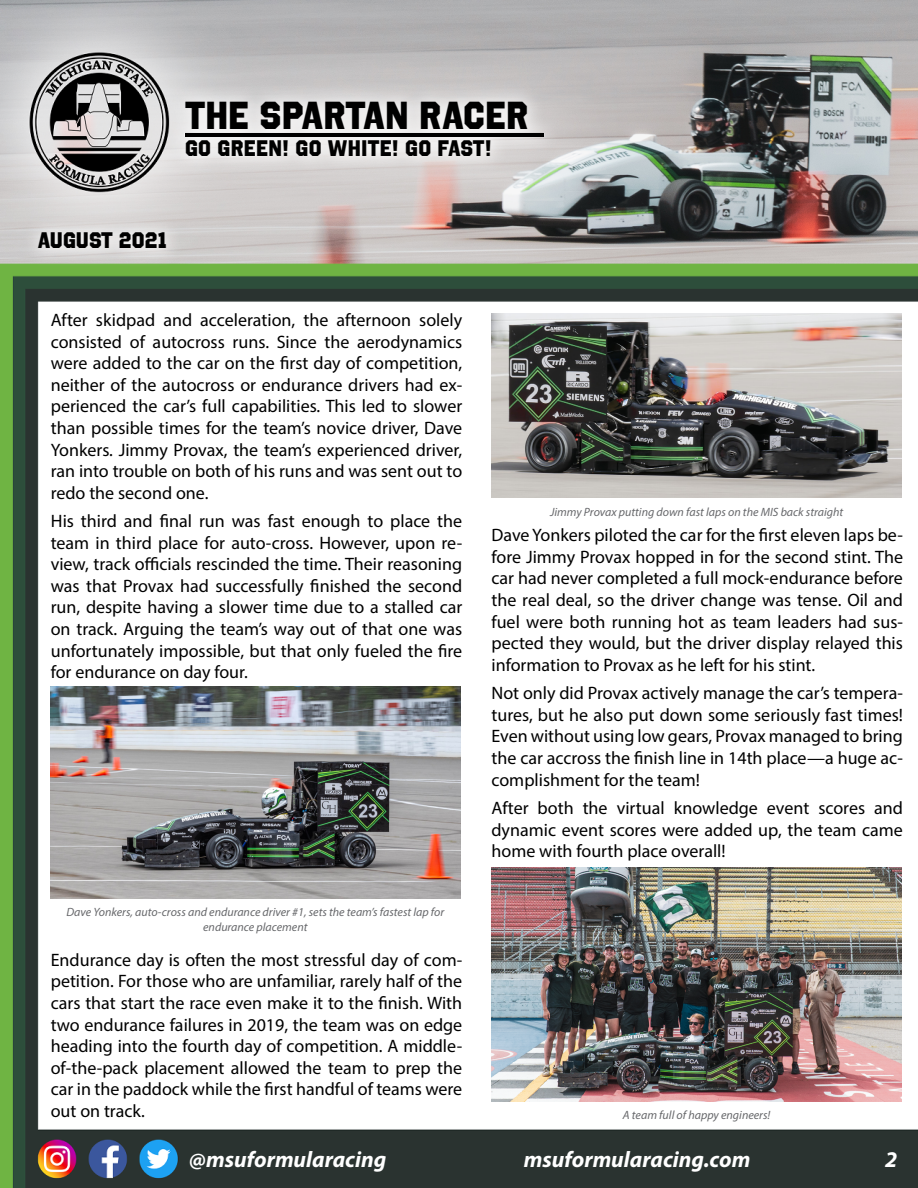
<style>
.page{position:relative;width:918px;height:1188px;background:#fff}
.page>*{position:absolute;margin:0;border:0;box-sizing:border-box;transform-origin:0 0}
.t1{font:39px "Octin College Hv";color:#000}
.t2{font:italic 700 22.5px "Myriad Pro";color:#fff}
.t3{font:22.5px "Octin College Hv";letter-spacing:.005em;color:#000}
.t4{font:18px/21.6px "Myriad Pro";color:#000;text-align:justify}
.t5{font:italic 12px/14.4px "Myriad Pro";color:#67686b;text-align:center}
</style>
<div class="page">
<img style="left:0;top:0;width:918px;height:1188px">
<div style="left:21px;top:82px;width:540px;height:185px;background:#fff;opacity:.75"></div>
<hr style="left:185px;top:133px;width:358px;height:3px;background:#000">
<img style="left:50px;top:687px;width:411px;height:211px">
<img style="left:491px;top:314px;width:411px;height:184px">
<img style="left:491px;top:868px;width:411px;height:233px">
<h1 class="t1" style="left:185px;top:93px;width:345px">THE SPARTAN RACER</h1>
<p class="t3" style="left:185px;top:135px;width:308px">GO GREEN! GO WHITE! GO FAST!</p>
<p class="t3" style="left:38px;top:227px;width:131px">AUGUST 2021</p>
<p class="t4" style="left:51px;top:309px;width:413px">After skidpad and acceleration, the afternoon solely consisted of autocross runs. Since the aerodynamics were added to the car on the first day of competition, neither of the autocross or endurance drivers had ex&shy;perienced the car’s full capabilities. This led to slower than possible times for the team’s novice driver, Dave Yonkers. Jimmy Provax, the team’s experienced driver, ran into trouble on both of his runs and was sent out to redo the second one.</p>
<p class="t4" style="left:51px;top:510px;width:413px">His third and final run was fast enough to place the team in third place for auto-cross. However, upon re&shy;view, track officials rescinded the time. Their reasoning was that Provax had successfully finished the second run, despite having a slower time due to a stalled car on track. Arguing the team’s way out of that one was unfortunately impossible, but that only fueled the fire for endurance on day four.</p>
<p class="t5" style="left:66px;top:905px;width:380px">Dave Yonkers, auto-cross and endurance driver #1, sets the team’s fastest lap for endurance placement</p>
<p class="t4" style="left:51px;top:949px;width:413px">Endurance day is often the most stressful day of com&shy;petition. For those who are unfamiliar, rarely half of the cars that start the race even make it to the finish. With two endurance failures in 2019, the team was on edge heading into the fourth day of competition. A middle&shy;of-the-pack placement allowed the team to prep the car in the paddock while the first handful of teams were out on track.</p>
<p class="t5" style="left:550px;top:504px;width:295px">Jimmy Provax putting down fast laps on the MIS back straight</p>
<p class="t4" style="left:491px;top:524px;width:413px">Dave Yonkers piloted the car for the first eleven laps be&shy;fore Jimmy Provax hopped in for the second stint. The car had never completed a full mock-endurance before the real deal, so the driver change was tense. Oil and fuel were both running hot as team leaders had sus&shy;pected they would, but the driver display relayed this information to Provax as he left for his stint.</p>
<p class="t4" style="left:491px;top:682px;width:413px">Not only did Provax actively manage the car’s tempera&shy;tures, but he also put down some seriously fast times!<br>Even without using low gears, Provax managed to bring the car accross the finish line in 14th place—a huge ac&shy;complishment for the team!</p>
<p class="t4" style="left:491px;top:797px;width:413px">After both the virtual knowledge event scores and dynamic event scores were added up, the team came home with fourth place overall!</p>
<p class="t5" style="left:623px;top:1108px;width:149px">A team full of happy engineers!</p>
<p class="t2" style="left:189px;top:1144px;width:199px">@msuformularacing</p>
<p class="t2" style="left:524px;top:1144px;width:228px">msuformularacing.com</p>
<p class="t2" style="left:885px;top:1144px;width:14px">2</p>
</div>
